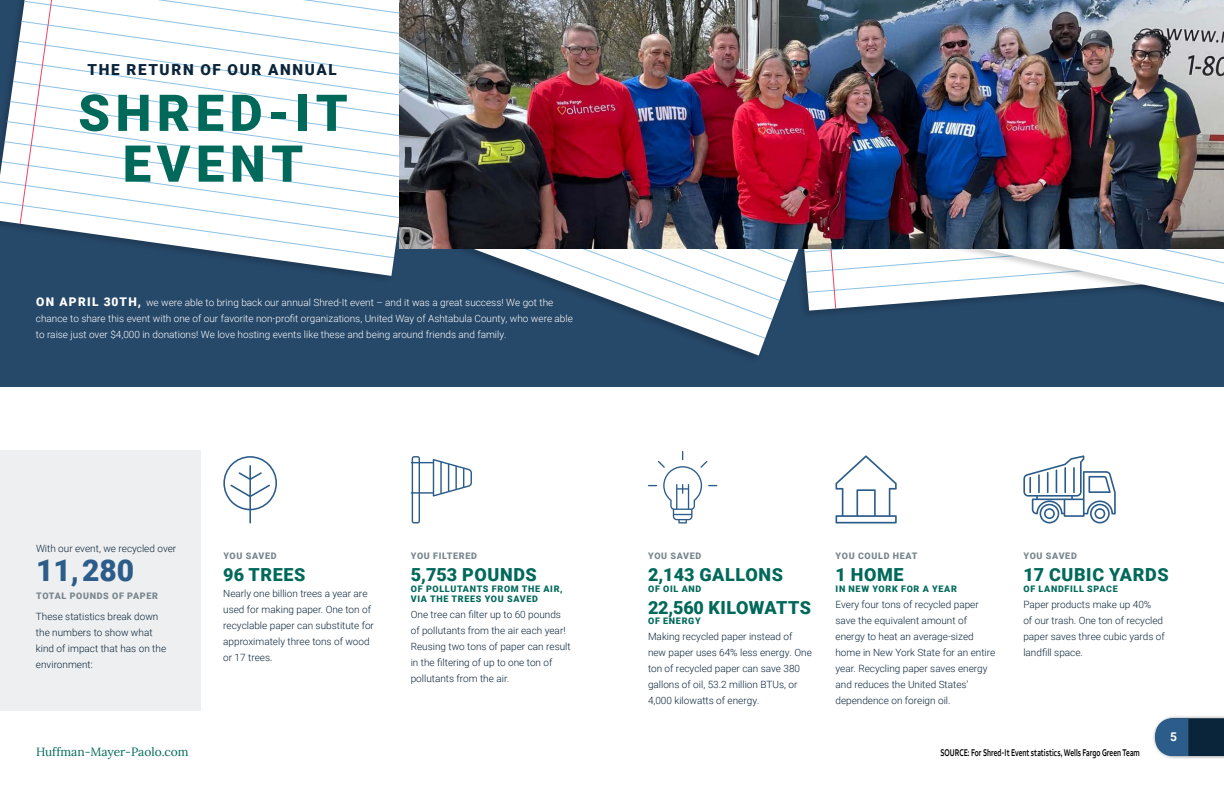
<style>
.page{position:relative;width:1224px;height:792px;background:#fff}
.page>*{position:absolute;margin:0;border:0;box-sizing:border-box;transform-origin:0 0}
.t1{font:900 50.8px/50.8px "Roboto";letter-spacing:.11em;color:#00695a;text-align:center}
.t2{font:900 30px "Roboto";color:#2c5c89}
.t3{font:900 18px "Roboto";letter-spacing:.035em;color:#00695a}
.t4{font:900 18px "Roboto";letter-spacing:.005em;color:#00695a}
.t5{font:900 15.2px "Roboto";letter-spacing:.11em;color:#0a243a}
.t6{font:12px "Lora";color:#00695a}
.t7{font:700 12px "Roboto";color:#fff}
.t8{font:300 10px/16px "Roboto";color:#0a243a}
.t9{font:300 10px/16px "Roboto";color:#fff}
.t10{font:600 10px "Wells Fargo Sans";letter-spacing:.005em;color:#000101;scale:.7 1}
.t11{font:900 9px/10.8px "Roboto";letter-spacing:.075em;color:#00695a}
.t12{font:900 9px "Roboto";letter-spacing:.075em;color:#79858d}
.s1{font-weight:900;font-size:12px}
</style>
<div class="page">
<div style="left:1152px;top:715px;width:72px;height:44px;background:#000;opacity:.4"></div>
<svg style="left:1155px;top:718px;width:69px;height:38px;background:#244765"></svg>
<div style="left:0;top:0;width:1224px;height:387px;background:#264869"></div>
<svg style="left:529px;top:249px;width:244px;height:107px"></svg>
<svg style="left:462px;top:249px;width:67px;height:25px"></svg>
<svg style="left:785px;top:249px;width:147px;height:62px"></svg>
<svg style="left:808px;top:249px;width:35px;height:62px;background:#f2f0f4"></svg>
<svg style="left:941px;top:249px;width:283px;height:53px"></svg>
<svg style="left:947px;top:249px;width:95px;height:53px;background:#dfe4e9"></svg>
<svg style="left:0;top:0;width:400px;height:276px;background:#e4e9ee"></svg>
<svg style="left:7px;top:0;width:62px;height:276px"></svg>
<svg style="left:223px;top:456px;width:54px;height:67px"></svg>
<svg style="left:648px;top:451px;width:69px;height:73px"></svg>
<svg style="left:836px;top:455px;width:61px;height:69px"></svg>
<svg style="left:1023px;top:455px;width:93px;height:68px"></svg>
<svg style="left:411px;top:456px;width:61px;height:67px"></svg>
<div style="left:0;top:451px;width:201px;height:260px;background:#edeff0"></div>
<img style="left:400px;top:0;width:824px;height:249px">
<h3 class="t5" style="left:88px;top:59px;width:251px">THE RETURN OF OUR ANNUAL</h3>
<h1 class="t1" style="left:78px;top:86px;width:271px">SHRED-IT<br>EVENT</h1>
<p class="t9" style="left:36px;top:294px;width:538px"><span class="s1">ON APRIL 30TH,</span> we were able to bring back our annual Shred-It event – and it was a great success! We got the chance to share this event with one of our favorite non-profit organizations, United Way of Ashtabula County, who were able to raise just over $4,000 in donations! We love hosting events like these and being around friends and family.</p>
<p class="t8" style="left:36px;top:540px;width:142px">With our event, we recycled over</p>
<h2 class="t2" style="left:36px;top:549px;width:100px">11, 280</h2>
<p class="t12" style="left:36px;top:589px;width:123px">TOTAL POUNDS OF PAPER</p>
<p class="t8" style="left:36px;top:608px;width:132px">These statistics break down the numbers to show what kind of impact that has on the environment:</p>
<p class="t6" style="left:36px;top:743px;width:154px">Huffman-Mayer-Paolo.com</p>
<p class="t12" style="left:223px;top:549px;width:55px">YOU SAVED</p>
<h3 class="t3" style="left:223px;top:562px;width:84px">96 TREES</h3>
<p class="t8" style="left:223px;top:585px;width:152px">Nearly one billion trees a year are used for making paper. One ton of recyclable paper can substitute for approximately three tons of wood or 17 trees.</p>
<p class="t12" style="left:411px;top:549px;width:68px">YOU FILTERED</p>
<h3 class="t3" style="left:411px;top:562px;width:128px">5,753 POUNDS</h3>
<p class="t11" style="left:411px;top:583px;width:153px">OF POLLUTANTS FROM THE AIR,<br>VIA THE TREES YOU SAVED</p>
<p class="t8" style="left:411px;top:606px;width:161px">One tree can filter up to 60 pounds of pollutants from the air each year!<br>Reusing two tons of paper can result in the filtering of up to one ton of pollutants from the air.</p>
<p class="t12" style="left:648px;top:549px;width:55px">YOU SAVED</p>
<h3 class="t3" style="left:648px;top:562px;width:136px">2,143 GALLONS</h3>
<p class="t11" style="left:648px;top:583px;width:55px">OF OIL AND</p>
<h3 class="t4" style="left:648px;top:595px;width:165px">22,560 KILOWATTS</h3>
<p class="t11" style="left:648px;top:615px;width:54px">OF ENERGY</p>
<p class="t8" style="left:648px;top:628px;width:165px">Making recycled paper instead of new paper uses 64% less energy. One ton of recycled paper can save 380 gallons of oil, 53.2 million BTUs, or<br>4,000 kilowatts of energy.</p>
<p class="t12" style="left:836px;top:549px;width:83px">YOU COULD HEAT</p>
<h3 class="t3" style="left:836px;top:562px;width:70px">1 HOME</h3>
<p class="t11" style="left:836px;top:583px;width:123px">IN NEW YORK FOR A YEAR</p>
<p class="t8" style="left:836px;top:596px;width:161px">Every four tons of recycled paper save the equivalent amount of energy to heat an average-sized home in New York State for an entire year. Recycling paper saves energy and reduces the United States’ dependence on foreign oil.</p>
<p class="t12" style="left:1024px;top:549px;width:55px">YOU SAVED</p>
<h3 class="t3" style="left:1023px;top:562px;width:147px">17 CUBIC YARDS</h3>
<p class="t11" style="left:1024px;top:583px;width:96px">OF LANDFILL SPACE</p>
<p class="t8" style="left:1023px;top:596px;width:143px">Paper products make up 40%<br>of our trash. One ton of recycled paper saves three cubic yards of landfill space.</p>
<p class="t7" style="left:1170px;top:729px;width:8px">5</p>
<p class="t10" style="left:941px;top:747px;width:286px">SOURCE: For Shred-It Event statistics, Wells Fargo Green Team</p>
</div>
